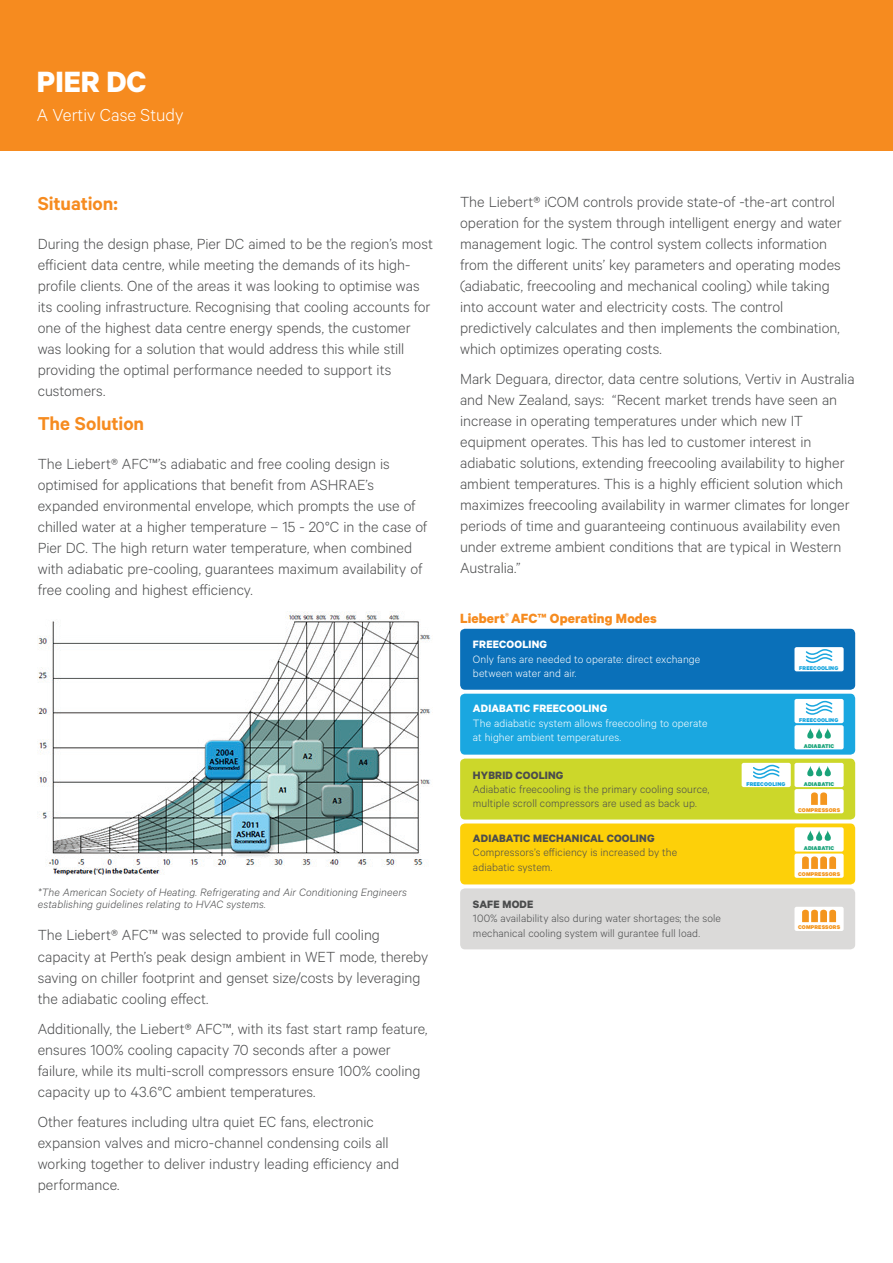
<style>
.page{position:relative;width:893px;height:1263px;background:#fff}
.page>*{position:absolute;margin:0;border:0;box-sizing:border-box;transform-origin:0 0}
.t1{font:700 33px "Calibre";color:#fff}
.t2{font:600 21px "Calibre";letter-spacing:-.005em;color:#f68b1f}
.t3{font:300 19.5px "Calibre";color:#fff}
.t4{font:300 16.5px/21px "Calibre";letter-spacing:-.005em;color:#4b4c4d}
.t5{font:700 15px "Calibre";letter-spacing:.005em;color:#f68b1f}
.t6{font:300 12px/14.4px "Calibre";letter-spacing:.01em;color:#4b4c4d}
.t7{font:300 12px/14.4px "Calibre";letter-spacing:.01em;color:#fff}
.t8{font:italic 300 12px/12px "Calibre";letter-spacing:.01em;color:#4b4c4d}
.t9{font:700 12px "Calibre";letter-spacing:.015em;color:#4b4c4d}
.t10{font:700 12px "Calibre";letter-spacing:.015em;color:#fff}
.t11{font:900 6.15px "Calibre";letter-spacing:.025em;color:#1ba7df}
.t12{font:900 6.15px "Calibre";letter-spacing:.025em;color:#f4961e}
.t13{font:900 6.15px "Calibre";letter-spacing:.015em;color:#1aa37a}
</style>
<div class="page">
<div style="left:0;top:0;width:893px;height:151px;background:#f68b1f"></div>
<img style="left:38px;top:612px;width:393px;height:264px">
<div style="left:460px;top:629px;width:395px;height:61px;background:#0a70b9;border-radius:5px"></div>
<div style="left:794px;top:647px;width:50px;height:24px;background:#fff;border-radius:2px"></div>
<svg style="left:806px;top:649px;width:26px;height:14px"></svg>
<div style="left:460px;top:694px;width:395px;height:61px;background:#1aa7e0;border-radius:5px"></div>
<div style="left:794px;top:725px;width:50px;height:24px;background:#fff;border-radius:2px"></div>
<svg style="left:807px;top:728px;width:24px;height:11px"></svg>
<div style="left:794px;top:699px;width:50px;height:24px;background:#fff;border-radius:2px"></div>
<svg style="left:806px;top:701px;width:26px;height:14px"></svg>
<div style="left:460px;top:758px;width:395px;height:61px;background:#ccd72a;border-radius:5px"></div>
<div style="left:794px;top:789px;width:50px;height:24px;background:#fff;border-radius:2px"></div>
<svg style="left:811px;top:792px;width:16px;height:13px"></svg>
<div style="left:460px;top:888px;width:395px;height:61px;background:#dbdad9;border-radius:5px"></div>
<div style="left:460px;top:823px;width:395px;height:61px;background:#fdd009;border-radius:5px"></div>
<div style="left:794px;top:907px;width:50px;height:24px;background:#fff;border-radius:2px"></div>
<svg style="left:802px;top:910px;width:34px;height:12px"></svg>
<div style="left:794px;top:763px;width:50px;height:24px;background:#fff;border-radius:2px"></div>
<svg style="left:807px;top:766px;width:24px;height:10px"></svg>
<div style="left:742px;top:763px;width:49px;height:24px;background:#fff;border-radius:2px"></div>
<svg style="left:753px;top:765px;width:26px;height:14px"></svg>
<div style="left:794px;top:827px;width:50px;height:24px;background:#fff;border-radius:2px"></div>
<svg style="left:807px;top:830px;width:24px;height:11px"></svg>
<div style="left:794px;top:853px;width:50px;height:25px;background:#fff;border-radius:2px"></div>
<svg style="left:802px;top:856px;width:34px;height:13px"></svg>
<h1 class="t1" style="left:37px;top:61px;width:111px">PIER DC</h1>
<p class="t3" style="left:37px;top:104px;width:148px">A Vertiv Case Study</p>
<p class="t2" style="left:38px;top:191px;width:82px">Situation:</p>
<p class="t4" style="left:38px;top:233px;width:397px">During the design phase, Pier DC aimed to be the region’s most efficient data centre, while meeting the demands of its high&shy;profile clients. One of the areas it was looking to optimise was its cooling infrastructure. Recognising that cooling accounts for one of the highest data centre energy spends, the customer was looking for a solution that would address this while still providing the optimal performance needed to support its customers.</p>
<p class="t2" style="left:38px;top:411px;width:108px">The Solution</p>
<p class="t4" style="left:38px;top:453px;width:391px">The Liebert® AFC™’s adiabatic and free cooling design is optimised for applications that benefit from ASHRAE’s expanded environmental envelope, which prompts the use of chilled water at a higher temperature – 15 - 20°C in the case of Pier DC. The high return water temperature, when combined with adiabatic pre-cooling, guarantees maximum availability of free cooling and highest efficiency.</p>
<p class="t8" style="left:38px;top:886px;width:371px">*The American Society of Heating. Refrigerating and Air Conditioning Engineers establishing guidelines relating to HVAC systems.</p>
<p class="t4" style="left:38px;top:924px;width:392px">The Liebert® AFC™ was selected to provide full cooling capacity at Perth’s peak design ambient in WET mode, thereby saving on chiller footprint and genset size/costs by leveraging the adiabatic cooling effect.</p>
<p class="t4" style="left:38px;top:1017px;width:391px">Additionally, the Liebert® AFC™, with its fast start ramp feature, ensures 100% cooling capacity 70 seconds after a power failure, while its multi-scroll compressors ensure 100% cooling capacity up to 43.6°C ambient temperatures.</p>
<p class="t4" style="left:38px;top:1110px;width:363px">Other features including ultra quiet EC fans, electronic expansion valves and micro-channel condensing coils all working together to deliver industry leading efficiency and performance.</p>
<p class="t4" style="left:460px;top:190px;width:383px">The Liebert® iCOM controls provide state-of -the-art control operation for the system through intelligent energy and water management logic. The control system collects information from the different units’ key parameters and operating modes (adiabatic, freecooling and mechanical cooling) while taking into account water and electricity costs. The control predictively calculates and then implements the combination, which optimizes operating costs.</p>
<p class="t4" style="left:460px;top:368px;width:396px">Mark Deguara, director, data centre solutions, Vertiv in Australia and New Zealand, says: “Recent market trends have seen an increase in operating temperatures under which new IT equipment operates. This has led to customer interest in adiabatic solutions, extending freecooling availability to higher ambient temperatures. This is a highly efficient solution which maximizes freecooling availability in warmer climates for longer periods of time and guaranteeing continuous availability even under extreme ambient conditions that are typical in Western Australia.”</p>
<p class="t5" style="left:460px;top:609px;width:198px">Liebert<sup>®</sup> AFC™ Operating Modes</p>
<p class="t10" style="left:473px;top:637px;width:76px">FREECOOLING</p>
<p class="t7" style="left:473px;top:651px;width:229px">Only fans are needed to operate: direct exchange between water and air.</p>
<p class="t10" style="left:473px;top:701px;width:27px">ADIABAT</p>
<p class="t10" style="left:520px;top:701px;width:89px">IC FREECOOLING</p>
<p class="t7" style="left:473px;top:715px;width:236px">The adiabatic system allows freecooling to operate at higher ambient temperatures.</p>
<p class="t9" style="left:473px;top:767px;width:9px">HYB</p>
<p class="t9" style="left:495px;top:767px;width:70px">RID COOLING</p>
<p class="t6" style="left:473px;top:781px;width:238px">Adiabatic freecooling is the primary cooling source, multiple scroll compressors are used as back up.</p>
<p class="t9" style="left:473px;top:831px;width:27px">ADIABAT</p>
<p class="t9" style="left:520px;top:831px;width:45px">IC MECHAN</p>
<p class="t9" style="left:580px;top:831px;width:76px">ICAL COOLING</p>
<p class="t6" style="left:473px;top:845px;width:206px">Compressors’s efficiency is increased by the adiabatic system.</p>
<p class="t9" style="left:473px;top:897px;width:62px">SAFE MODE</p>
<p class="t6" style="left:473px;top:911px;width:250px">100% availability also during water shortages; the sole mechanical cooling system will gurantee full load.</p>
<p class="t11" style="left:799px;top:664px;width:40px">FREECOOLING</p>
<p class="t11" style="left:799px;top:716px;width:40px">FREECOOLING</p>
<p class="t13" style="left:804px;top:742px;width:32px">ADIABATIC</p>
<p class="t11" style="left:746px;top:780px;width:40px">FREECOOLING</p>
<p class="t13" style="left:804px;top:780px;width:32px">ADIABATIC</p>
<p class="t12" style="left:798px;top:806px;width:44px">COMPRESSORS</p>
<p class="t13" style="left:804px;top:844px;width:32px">ADIABATIC</p>
<p class="t12" style="left:798px;top:870px;width:44px">COMPRESSORS</p>
<p class="t12" style="left:798px;top:923px;width:44px">COMPRESSORS</p>
</div>
